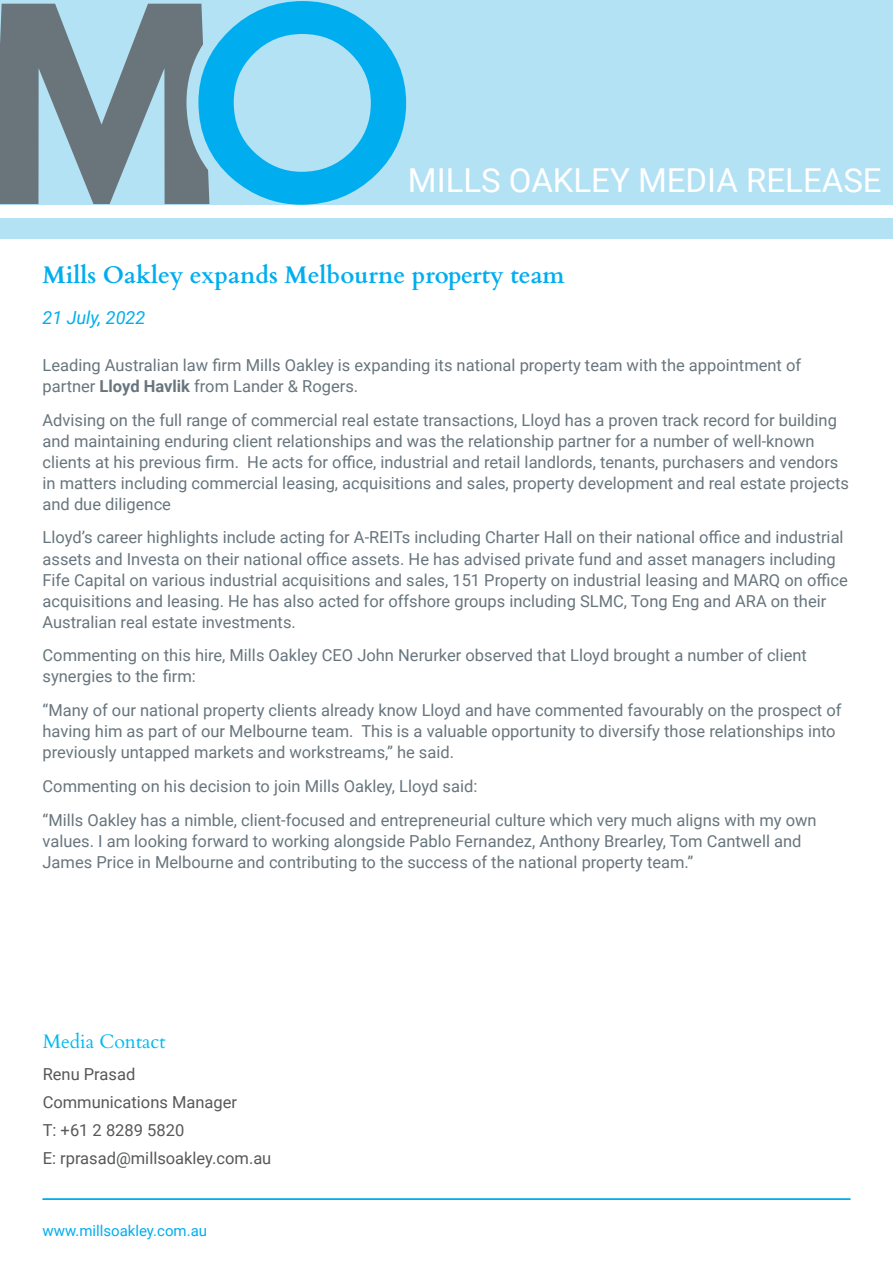
<style>
.page{position:relative;width:893px;height:1263px;background:#fff}
.page>*{position:absolute;margin:0;border:0;box-sizing:border-box;transform-origin:0 0}
.t1{font:33px "Roboto";color:#fff}
.Body_Copy{font:700 24px "Cardo";color:#00aeef}
.Heading{font:19.5px "Cardo";color:#00baf1}
.Body_Copy-2{font:italic 18px "Roboto";color:#00aeef}
.Body_Copy-3{font:16.5px/21px "Roboto";color:#68757d}
.Body_Copy-4{font:16.5px "Roboto";color:#57585a}
.t2{font:15px "Roboto";color:#00aeef}
.s1{font-weight:700}
</style>
<div class="page">
<hr style="left:43px;top:1198px;width:807px;height:2px;background:#00aeef">
<div style="left:0;top:0;width:893px;height:239px;background:#b4e2f5"></div>
<svg style="left:0;top:1px;width:406px;height:204px"></svg>
<div style="left:0;top:206px;width:893px;height:12px;background:#fff"></div>
<h1 class="t1" style="left:408px;top:157px;width:475px">MILLS OAKLEY MEDIA RELEASE</h1>
<p class="Body_Copy" style="left:43px;top:256px;width:524px">Mills Oakley expands Melbourne property team</p>
<p class="Body_Copy-2" style="left:43px;top:305px;width:104px">21 July, 2022</p>
<p class="Body_Copy-3" style="left:43px;top:354px;width:760px">Leading Australian law firm Mills Oakley is expanding its national property team with the appointment of partner <span class="s1">Lloyd Havlik</span> from Lander &amp; Rogers.</p>
<p class="Body_Copy-3" style="left:43px;top:409px;width:808px">Advising on the full range of commercial real estate transactions, Lloyd has a proven track record for building and maintaining enduring client relationships and was the relationship partner for a number of well-known clients at his previous firm. He acts for office, industrial and retail landlords, tenants, purchasers and vendors in matters including commercial leasing, acquisitions and sales, property development and real estate projects and due diligence</p>
<p class="Body_Copy-3" style="left:43px;top:526px;width:807px">Lloyd’s career highlights include acting for A-REITs including Charter Hall on their national office and industrial assets and Investa on their national office assets. He has advised private fund and asset managers including Fife Capital on various industrial acquisitions and sales, 151 Property on industrial leasing and MARQ on office acquisitions and leasing. He has also acted for offshore groups including SLMC, Tong Eng and ARA on their Australian real estate investments.</p>
<p class="Body_Copy-3" style="left:43px;top:644px;width:766px">Commenting on this hire, Mills Oakley CEO John Nerurker observed that Lloyd brought a number of client synergies to the firm:</p>
<p class="Body_Copy-3" style="left:43px;top:699px;width:800px">“Many of our national property clients already know Lloyd and have commented favourably on the prospect of having him as part of our Melbourne team. This is a valuable opportunity to diversify those relationships into previously untapped markets and workstreams,” he said.</p>
<p class="Body_Copy-3" style="left:43px;top:775px;width:436px">Commenting on his decision to join Mills Oakley, Lloyd said:</p>
<p class="Body_Copy-3" style="left:43px;top:808px;width:776px">“Mills Oakley has a nimble, client-focused and entrepreneurial culture which very much aligns with my own values. I am looking forward to working alongside Pablo Fernandez, Anthony Brearley, Tom Cantwell and<br>James Price in Melbourne and contributing to the success of the national property team.”</p>
<p class="Heading" style="left:43px;top:1026px;width:124px">Media Contact</p>
<p class="Body_Copy-4" style="left:43px;top:1063px;width:94px">Renu Prasad</p>
<p class="Body_Copy-4" style="left:43px;top:1091px;width:196px">Communications Manager</p>
<p class="Body_Copy-4" style="left:43px;top:1118px;width:143px">T: +61 2 8289 5820</p>
<p class="Body_Copy-4" style="left:43px;top:1146px;width:230px">E: rprasad@millsoakley.com.au</p>
<p class="t2" style="left:43px;top:1220px;width:166px">www.millsoakley.com.au</p>
</div>
